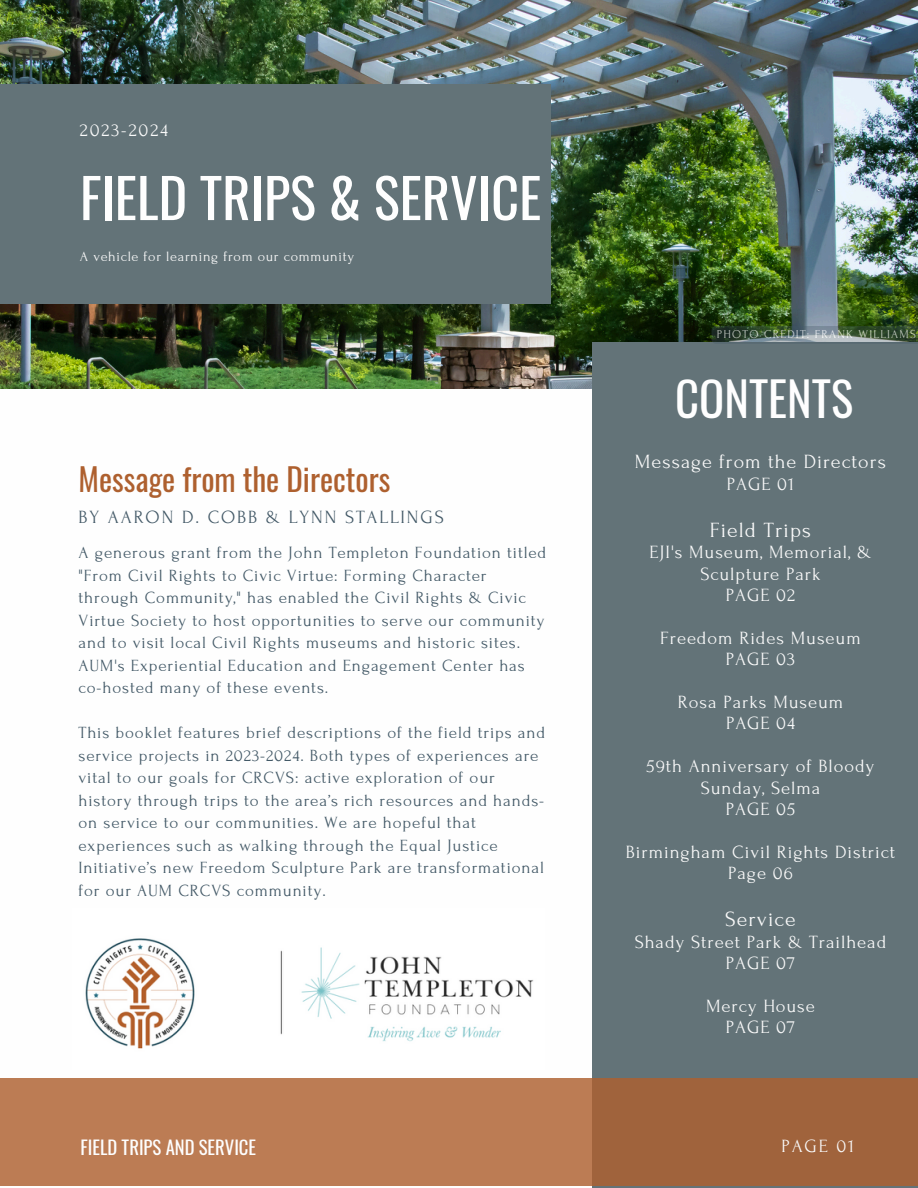
<style>
.page{position:relative;width:918px;height:1188px;background:#fff}
.page>*{position:absolute;margin:0;border:0;box-sizing:border-box;transform-origin:0 0}
.t1{font:54.45px "Oswald";color:#fefefe}
.t2{font:46.65px "Oswald";color:#fefefe}
.t3{font:31.2px "Oswald";color:#ae602f}
.t4{font:21.6px "Forum";letter-spacing:.05em;color:#fafafa}
.t5{font:20.1px "Forum";letter-spacing:.05em;color:#fafafa}
.t6{font:18.75px/21.3px "Forum";letter-spacing:.05em;color:#fafafa;text-align:center}
.t7{font:18.6px "Forum";letter-spacing:.1em;color:#435967}
.t8{font:18.6px "Oswald";color:#fefefe}
.t9{font:18.6px "Forum";letter-spacing:.1em;color:#fafafa}
.t10{font:17.1px/22.5px "Forum";letter-spacing:.05em;color:#435967}
.t11{font:14.25px "Forum";letter-spacing:.05em;color:#fafafa}
.t12{font:12px "Forum";letter-spacing:.1em;color:#feffff}
</style>
<div class="page">
<img style="left:0;top:0;width:918px;height:389px">
<div style="left:593px;top:342px;width:325px;height:846px;background:#637378"></div>
<div style="left:0;top:84px;width:550px;height:219px;background:#637378"></div>
<svg style="left:0;top:1078px;width:918px;height:108px;background:#b2734b"></svg>
<img style="left:85px;top:938px;width:449px;height:111px">
<svg style="left:712px;top:326px;width:206px;height:17px;background:#536759"></svg>
<p class="t9" style="left:80px;top:120px;width:90px">2023-2024</p>
<h1 class="t1" style="left:80px;top:155px;width:463px">FIELD TRIPS &amp; SERVICE</h1>
<p class="t11" style="left:80px;top:249px;width:276px">A vehicle for learning from our community</p>
<h6 class="t3" style="left:79px;top:455px;width:313px">Message from the Directors</h6>
<h6 class="t7" style="left:79px;top:507px;width:367px">BY AARON D. COBB &amp; LYNN STALLINGS</h6>
<p class="t10" style="left:79px;top:542px;width:469px">A generous grant from the John Templeton Foundation titled "From Civil Rights to Civic Virtue: Forming Character through Community," has enabled the Civil Rights &amp; Civic Virtue Society to host opportunities to serve our community and to visit local Civil Rights museums and historic sites.<br>AUM's Experiential Education and Engagement Center has co-hosted many of these events.</p>
<h4 class="t10" style="left:79px;top:722px;width:468px">This booklet features brief descriptions of the field trips and service projects in 2023-2024. Both types of experiences are vital to our goals for CRCVS: active exploration of our history through trips to the area’s rich resources and hands&shy;on service to our communities. We are hopeful that experiences such as walking through the Equal Justice Initiative’s new Freedom Sculpture Park are transformational for our AUM CRCVS community.</h4>
<p class="t12" style="left:717px;top:328px;width:200px">PHOTO CREDIT: FRANK WILLIAMS</p>
<h2 class="t2" style="left:675px;top:362px;width:180px">CONTENTS</h2>
<h5 class="t5" style="left:635px;top:451px;width:252px">Message from the Directors</h5>
<h5 class="t6" style="left:727px;top:473px;width:69px">PAGE 01</h5>
<h5 class="t4" style="left:710px;top:519px;width:103px">Field Trips</h5>
<h5 class="t6" style="left:650px;top:542px;width:223px">EJI's Museum, Memorial, &amp;<br>Sculpture Park<br>PAGE 02</h5>
<h5 class="t6" style="left:660px;top:628px;width:202px">Freedom Rides Museum<br>PAGE 03</h5>
<h5 class="t6" style="left:678px;top:692px;width:167px">Rosa Parks Museum<br>PAGE 04</h5>
<h5 class="t6" style="left:647px;top:756px;width:229px">59th Anniversary of Bloody<br>Sunday, Selma<br>PAGE 05</h5>
<h5 class="t6" style="left:626px;top:841px;width:271px">Birmingham Civil Rights District<br>Page 06</h5>
<h5 class="t4" style="left:725px;top:908px;width:72px">Service</h5>
<h5 class="t6" style="left:635px;top:931px;width:253px">Shady Street Park &amp; Trailhead<br>PAGE 07</h5>
<h5 class="t6" style="left:706px;top:995px;width:110px">Mercy House<br>PAGE 07</h5>
<h3 class="t8" style="left:81px;top:1133px;width:177px">FIELD TRIPS AND SERVICE</h3>
<h4 class="t9" style="left:781px;top:1136px;width:74px">PAGE 01</h4>
</div>
